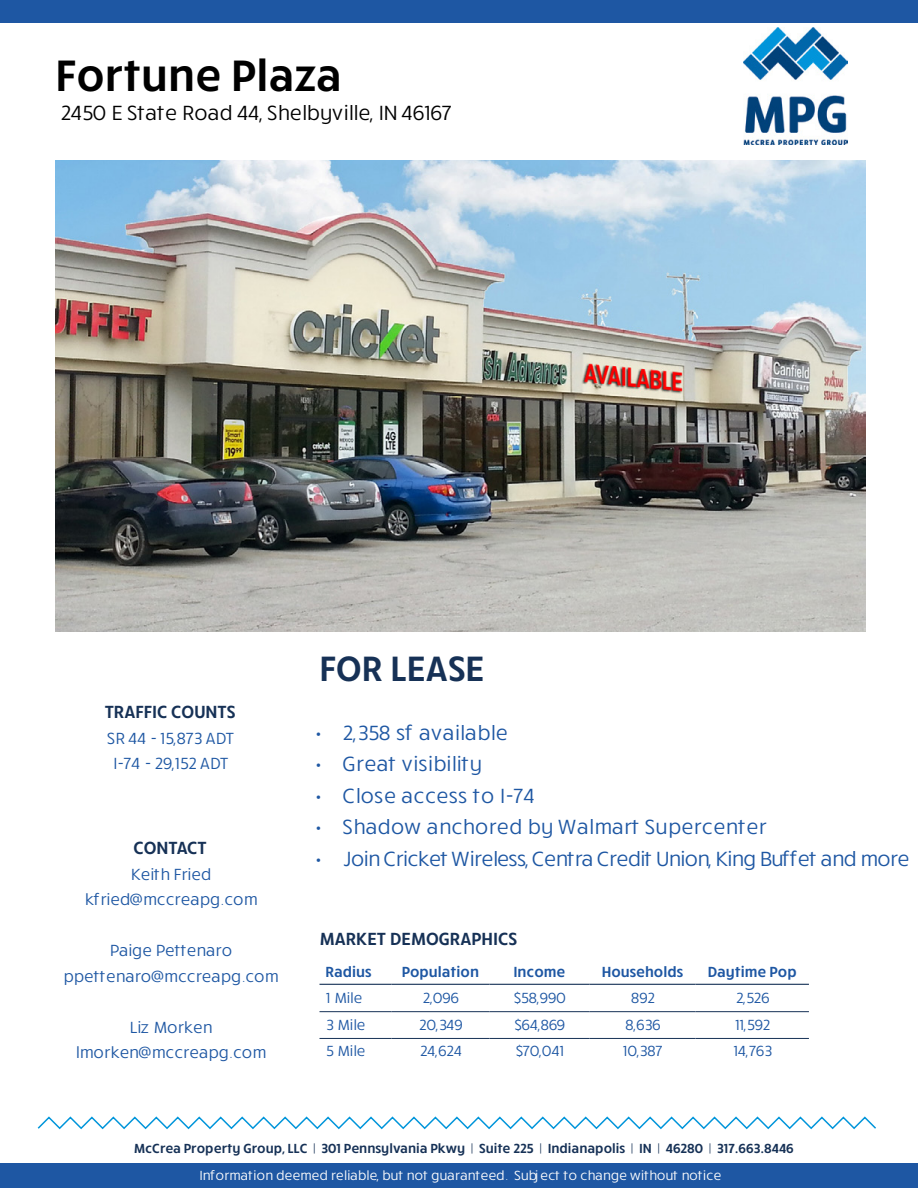
<style>
.page{position:relative;width:918px;height:1188px;background:#fff}
.page>*{position:absolute;margin:0;border:0;box-sizing:border-box;transform-origin:0 0}
.t1{font:600 45px "Ruck Sack";color:#000}
.t2{font:600 36px "Ruck Sack";color:#163156}
.t3{font:21px "Ruck Sack";letter-spacing:.01em;color:#1e57a3}
.t4{font:21px "Ruck Sack";letter-spacing:-.03em;color:#1e57a3}
.t5{font:21px "Ruck Sack";color:#000}
.t6{font:600 18px "Ruck Sack";color:#163156}
.t7{font:16.5px/25.5px "Ruck Sack";color:#1e57a3;text-align:center}
.t8{font:15px "Ruck Sack";color:#1e57a3}
.t9{font:600 15px "Ruck Sack";color:#1e57a3}
.t10{font:600 13.5px "Ruck Sack";color:#163156}
.t11{font:13.5px "Ruck Sack";color:#fff}
</style>
<div class="page">
<hr style="left:320px;top:984px;width:71px;height:1px;background:#163156">
<hr style="left:391px;top:984px;width:98px;height:1px;background:#163156">
<hr style="left:489px;top:984px;width:100px;height:1px;background:#163156">
<hr style="left:589px;top:984px;width:107px;height:1px;background:#163156">
<hr style="left:696px;top:984px;width:113px;height:1px;background:#163156">
<hr style="left:320px;top:1011px;width:71px;height:1px;background:#163156">
<hr style="left:391px;top:1011px;width:98px;height:1px;background:#163156">
<hr style="left:489px;top:1011px;width:100px;height:1px;background:#163156">
<hr style="left:589px;top:1011px;width:107px;height:1px;background:#163156">
<hr style="left:696px;top:1011px;width:113px;height:1px;background:#163156">
<hr style="left:320px;top:1038px;width:71px;height:1px;background:#163156">
<hr style="left:391px;top:1038px;width:98px;height:1px;background:#163156">
<hr style="left:489px;top:1038px;width:100px;height:1px;background:#163156">
<hr style="left:589px;top:1038px;width:107px;height:1px;background:#163156">
<hr style="left:696px;top:1038px;width:113px;height:1px;background:#163156">
<img style="left:743px;top:27px;width:105px;height:117px">
<div style="left:0;top:0;width:918px;height:23px;background:#1e57a3"></div>
<div style="left:0;top:1163px;width:918px;height:25px;background:#1e57a3"></div>
<svg style="left:37px;top:1116px;width:839px;height:14px"></svg>
<img style="left:56px;top:160px;width:810px;height:472px">
<h1 class="t1" style="left:56px;top:44px;width:288px">Fortune Plaza</h1>
<p class="t5" style="left:60px;top:99px;width:393px">2450 E State Road 44, Shelbyville, IN 46167</p>
<p class="t6" style="left:105px;top:700px;width:132px">TRAFFIC COUNTS</p>
<p class="t7" style="left:107px;top:724px;width:128px">SR 44 - 15,873 ADT<br>I-74 - 29,152 ADT</p>
<p class="t6" style="left:134px;top:836px;width:75px">CONTACT</p>
<p class="t7" style="left:84px;top:860px;width:174px">Keith Fried kfried@mccreapg.com</p>
<p class="t7" style="left:63px;top:937px;width:217px">Paige Pettenaro ppettenaro@mccreapg.com</p>
<p class="t7" style="left:75px;top:1013px;width:192px">Liz Morken lmorken@mccreapg.com</p>
<h2 class="t2" style="left:320px;top:644px;width:167px">FOR LEASE</h2>
<p class="t3" style="left:315px;top:718px;width:193px">• 2,358 sf available</p>
<p class="t3" style="left:315px;top:749px;width:168px">• Great visibility</p>
<p class="t3" style="left:315px;top:781px;width:221px">• Close access to I-74</p>
<p class="t3" style="left:315px;top:812px;width:452px">• Shadow anchored by Walmart Supercenter</p>
<p class="t4" style="left:315px;top:844px;width:595px">• Join Cricket Wireless, Centra Credit Union, King Buffet and more</p>
<p class="t6" style="left:320px;top:926px;width:199px">MARKET DEMOGRAPHICS</p>
<p class="t9" style="left:326px;top:962px;width:48px">Radius</p>
<p class="t9" style="left:402px;top:962px;width:79px">Population</p>
<p class="t9" style="left:513px;top:962px;width:54px">Income</p>
<p class="t9" style="left:602px;top:962px;width:83px">Households</p>
<p class="t9" style="left:708px;top:962px;width:91px">Daytime Pop</p>
<p class="t8" style="left:326px;top:988px;width:38px">1 Mile</p>
<p class="t8" style="left:422px;top:988px;width:38px">2,096</p>
<p class="t8" style="left:514px;top:988px;width:53px">$58,990</p>
<p class="t8" style="left:630px;top:988px;width:25px">892</p>
<p class="t8" style="left:735px;top:988px;width:35px">2,526</p>
<p class="t8" style="left:325px;top:1015px;width:41px">3 Mile</p>
<p class="t8" style="left:419px;top:1015px;width:45px">20,349</p>
<p class="t8" style="left:514px;top:1015px;width:52px">$64,869</p>
<p class="t8" style="left:625px;top:1015px;width:37px">8,636</p>
<p class="t8" style="left:735px;top:1015px;width:37px">11,592</p>
<p class="t8" style="left:325px;top:1041px;width:41px">5 Mile</p>
<p class="t8" style="left:419px;top:1041px;width:43px">24,624</p>
<p class="t8" style="left:515px;top:1041px;width:50px">$70,041</p>
<p class="t8" style="left:623px;top:1041px;width:41px">10,387</p>
<p class="t8" style="left:733px;top:1041px;width:40px">14,763</p>
<p class="t10" style="left:134px;top:1139px;width:662px">McCrea Property Group, LLC | 301 Pennsylvania Pkwy | Suite 225 | Indianapolis | IN | 46280 | 317.663.8446</p>
<p class="t11" style="left:199px;top:1166px;width:523px">Information deemed reliable, but not guaranteed. Subject to change without notice</p>
</div>
